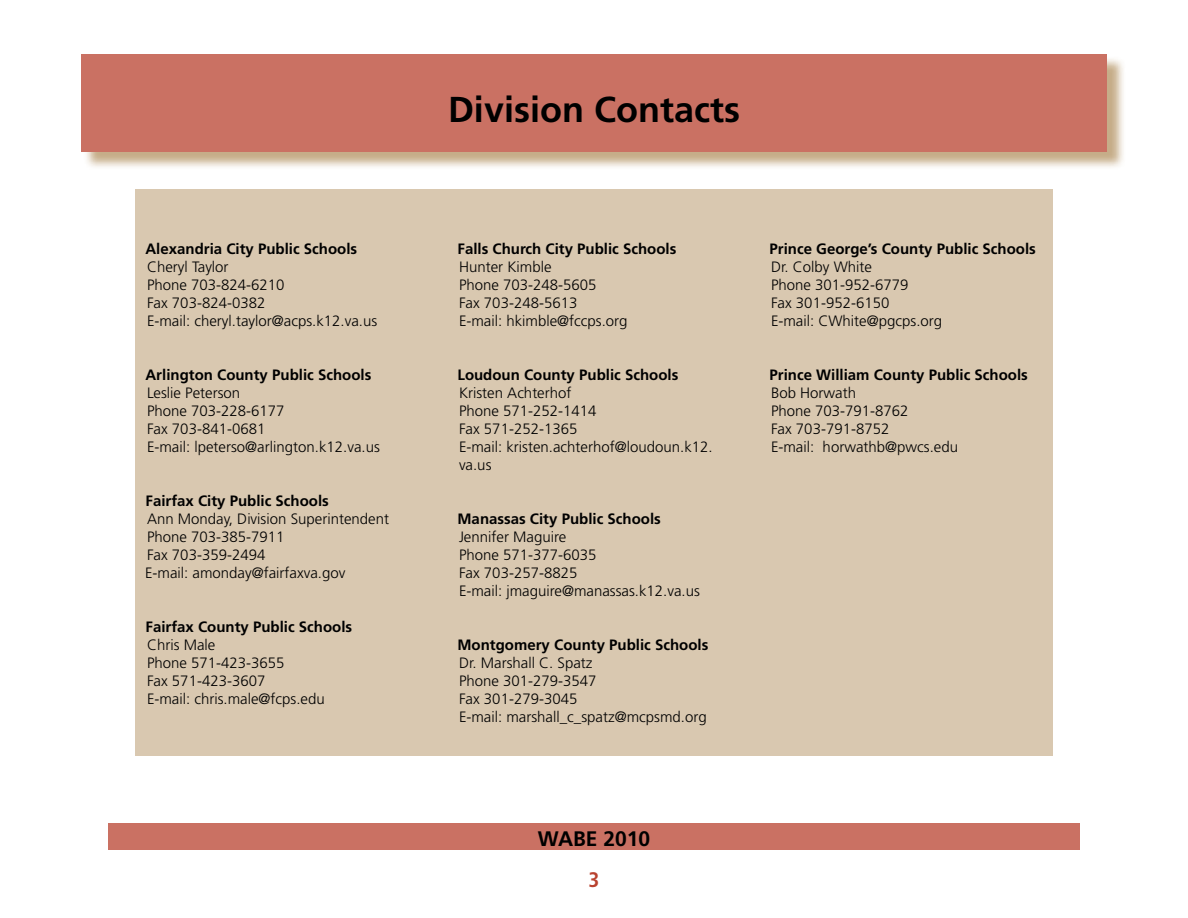
<style>
.page{position:relative;width:1188px;height:918px;background:#fff}
.page>*{position:absolute;margin:0;border:0;box-sizing:border-box;transform-origin:0 0}
.t1{font:700 36px "Frutiger LT Std";color:#000}
.t2{font:700 21px "Frutiger LT Std";color:#000}
.t3{font:700 condensed 21px "Frutiger LT Std";color:#b9422f}
.t4{font:300 15px/18px "Frutiger LT Std";color:#000}
.t5{font:700 15px "Frutiger LT Std";color:#000}
</style>
<div class="page">
<svg style="left:83px;top:59px;width:1041px;height:108px;background:#d7c3ab"></svg>
<div style="left:81px;top:54px;width:1026px;height:97px;background:#ca7163"></div>
<div style="left:108px;top:824px;width:972px;height:26px;background:#ca7163"></div>
<div style="left:135px;top:189px;width:918px;height:567px;background:#d9c8b0"></div>
<p class="t5" style="left:146px;top:240px;width:213px">Alexandria City Public Schools</p>
<p class="t4" style="left:147px;top:258px;width:232px">Cheryl Taylor<br>Phone 703-824-6210<br>Fax 703-824-0382<br>E-mail: cheryl.taylor@acps.k12.va.us</p>
<p class="t5" style="left:146px;top:366px;width:227px">Arlington County Public Schools</p>
<p class="t4" style="left:147px;top:384px;width:234px">Leslie Peterson<br>Phone 703-228-6177<br>Fax 703-841-0681<br>E-mail: lpeterso@arlington.k12.va.us</p>
<p class="t5" style="left:146px;top:492px;width:185px">Fairfax City Public Schools</p>
<p class="t4" style="left:145px;top:510px;width:245px">Ann Monday, Division Superintendent<br>Phone 703-385-7911<br>Fax 703-359-2494<br>E-mail: amonday@fairfaxva.gov</p>
<p class="t5" style="left:146px;top:618px;width:208px">Fairfax County Public Schools</p>
<p class="t4" style="left:147px;top:636px;width:179px">Chris Male<br>Phone 571-423-3655<br>Fax 571-423-3607<br>E-mail: chris.male@fcps.edu</p>
<h1 class="t1" style="left:448px;top:88px;width:293px">Division Contacts</h1>
<p class="t5" style="left:458px;top:240px;width:220px">Falls Church City Public Schools</p>
<p class="t4" style="left:459px;top:258px;width:170px">Hunter Kimble<br>Phone 703-248-5605<br>Fax 703-248-5613<br>E-mail: hkimble@fccps.org</p>
<p class="t5" style="left:458px;top:366px;width:222px">Loudoun County Public Schools</p>
<p class="t4" style="left:459px;top:384px;width:255px">Kristen Achterhof<br>Phone 571-252-1414<br>Fax 571-252-1365<br>E-mail: kristen.achterhof@loudoun.k12. va.us</p>
<p class="t5" style="left:458px;top:510px;width:205px">Manassas City Public Schools</p>
<p class="t4" style="left:459px;top:528px;width:242px">Jennifer Maguire<br>Phone 571-377-6035<br>Fax 703-257-8825<br>E-mail: jmaguire@manassas.k12.va.us</p>
<p class="t5" style="left:458px;top:636px;width:252px">Montgomery County Public Schools</p>
<p class="t4" style="left:459px;top:654px;width:249px">Dr. Marshall C. Spatz<br>Phone 301-279-3547<br>Fax 301-279-3045<br>E-mail: marshall_c_spatz@mcpsmd.org</p>
<h2 class="t2" style="left:538px;top:826px;width:114px">WABE 2010</h2>
<h2 class="t3" style="left:589px;top:867px;width:12px">3</h2>
<p class="t5" style="left:770px;top:240px;width:268px">Prince George’s County Public Schools</p>
<p class="t4" style="left:771px;top:258px;width:173px">Dr. Colby White<br>Phone 301-952-6779<br>Fax 301-952-6150<br>E-mail: CWhite@pgcps.org</p>
<p class="t5" style="left:770px;top:366px;width:260px">Prince William County Public Schools</p>
<p class="t4" style="left:771px;top:384px;width:189px">Bob Horwath<br>Phone 703-791-8762<br>Fax 703-791-8752<br>E-mail: horwathb@pwcs.edu</p>
</div>
